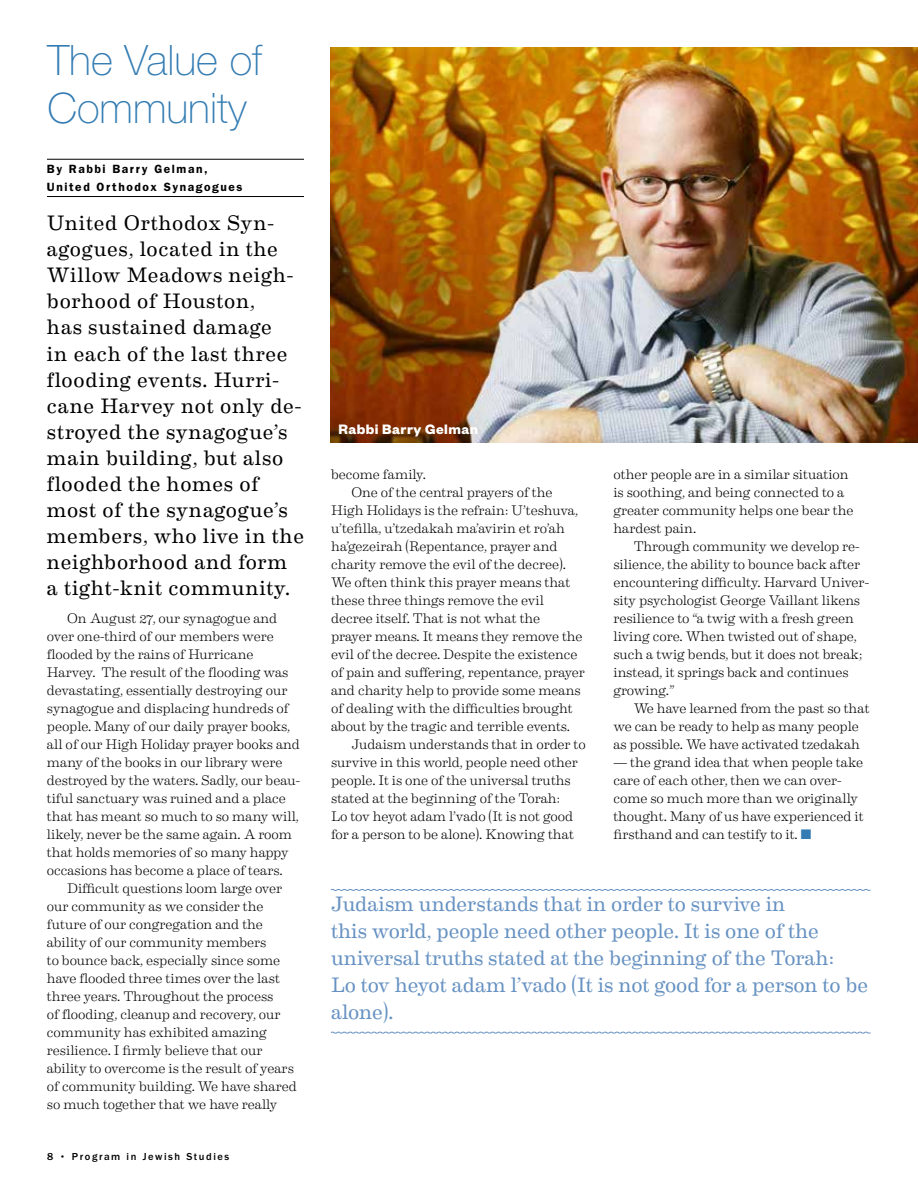
<style>
.page{position:relative;width:918px;height:1188px;background:#fff}
.page>*{position:absolute;margin:0;border:0;box-sizing:border-box;transform-origin:0 0}
.t1{font:100 42px/48px "Helvetica Neue LT Std";color:#337cb3}
.t2{font:21px/26.1px "Eames Century Modern";letter-spacing:.03em;color:#000}
.t3{font:21px/27px "Eames Century Modern";letter-spacing:-.005em;color:#6792c2}
.t4{font:700 15px "Founders Grotesk";letter-spacing:.03em;color:#fff}
.t5{font:300 13.8px/18px "Eames Century Modern";letter-spacing:-.01em;color:#000}
.t6{font:600 12px/18px "ITC Franklin Gothic Std";letter-spacing:.13em;color:#000}
.t7{font:500 10.5px "ITC Franklin Gothic Std";letter-spacing:.15em;color:#000}
.s1{color:#337cb3}
</style>
<div class="page">
<img style="left:331px;top:48px;width:587px;height:395px">
<hr style="left:47px;top:159px;width:257px;height:1px;background:#000">
<hr style="left:47px;top:196px;width:257px;height:1px;background:#000">
<svg style="left:330px;top:889px;width:541px;height:2px"></svg>
<svg style="left:330px;top:1031px;width:541px;height:3px"></svg>
<h1 class="t1" style="left:48px;top:36px;width:216px">The Value of<br>Community</h1>
<p class="t6" style="left:47px;top:160px;width:197px">By Rabbi Barry Gelman,<br>United Orthodox Synagogues</p>
<p class="t2" style="left:47px;top:208px;width:259px">United Orthodox Syn&shy;agogues, located in the<br>Willow Meadows neigh&shy;borhood of Houston,<br>has sustained damage<br>in each of the last three flooding events. Hurri&shy;cane Harvey not only de&shy;stroyed the synagogue’s main building, but also flooded the homes of most of the synagogue’s members, who live in the neighborhood and form<br>a tight-knit community.</p>
<p class="t5" style="left:47px;top:608px;width:255px;text-indent:20px">On August 27, our synagogue and over one-third of our members were flooded by the rains of Hurricane Harvey. The result of the flooding was devastating, essentially destroying our synagogue and displacing hundreds of people. Many of our daily prayer books, all of our High Holiday prayer books and many of the books in our library were destroyed by the waters. Sadly, our beau&shy;tiful sanctuary was ruined and a place that has meant so much to so many will, likely, never be the same again. A room that holds memories of so many happy occasions has become a place of tears.</p>
<p class="t5" style="left:47px;top:878px;width:252px;text-indent:20px">Difficult questions loom large over our community as we consider the future of our congregation and the ability of our community members<br>to bounce back, especially since some have flooded three times over the last three years. Throughout the process<br>of flooding, cleanup and recovery, our community has exhibited amazing resilience. I firmly believe that our ability to overcome is the result of years of community building. We have shared so much together that we have really</p>
<p class="t7" style="left:47px;top:1151px;width:184px">8 • Program in Jewish Studies</p>
<p class="t4" style="left:339px;top:420px;width:141px">Rabbi Barry Gelman</p>
<p class="t5" style="left:331px;top:465px;width:96px">become family.</p>
<p class="t5" style="left:351px;top:483px;width:203px">One of the central prayers of the</p>
<p class="t5" style="left:331px;top:501px;width:248px">High Holidays is the refrain: U’teshuva,</p>
<p class="t5" style="left:331px;top:519px;width:235px">u’tefilla, u’tzedakah ma’avirin et ro’ah</p>
<p class="t5" style="left:331px;top:537px;width:228px">ha’gezeirah (Repentance, prayer and</p>
<p class="t5" style="left:331px;top:555px;width:237px">charity remove the evil of the decree).</p>
<p class="t5" style="left:331px;top:573px;width:241px">We often think this prayer means that</p>
<p class="t5" style="left:331px;top:591px;width:214px">these three things remove the evil</p>
<p class="t5" style="left:331px;top:609px;width:211px">decree itself. That is not what the</p>
<p class="t5" style="left:331px;top:627px;width:253px">prayer means. It means they remove the</p>
<p class="t5" style="left:331px;top:645px;width:248px">evil of the decree. Despite the existence</p>
<p class="t5" style="left:331px;top:663px;width:255px">of pain and suffering, repentance, prayer</p>
<p class="t5" style="left:331px;top:681px;width:251px">and charity help to provide some means</p>
<p class="t5" style="left:331px;top:699px;width:243px">of dealing with the difficulties brought</p>
<p class="t5" style="left:331px;top:717px;width:240px">about by the tragic and terrible events.</p>
<p class="t5" style="left:351px;top:735px;width:236px">Judaism understands that in order to</p>
<p class="t5" style="left:331px;top:753px;width:248px">survive in this world, people need other</p>
<p class="t5" style="left:331px;top:771px;width:241px">people. It is one of the universal truths</p>
<p class="t5" style="left:331px;top:789px;width:231px">stated at the beginning of the Torah:</p>
<p class="t5" style="left:331px;top:807px;width:244px">Lo tov heyot adam l’vado (It is not good</p>
<p class="t5" style="left:331px;top:825px;width:244px">for a person to be alone). Knowing that</p>
<p class="t5" style="left:613px;top:465px;width:242px">other people are in a similar situation is soothing, and being connected to a greater community helps one bear the hardest pain.</p>
<p class="t5" style="left:613px;top:537px;width:257px;text-indent:20px">Through community we develop re&shy;silience, the ability to bounce back after encountering difficulty. Harvard Univer&shy;sity psychologist George Vaillant likens resilience to “a twig with a fresh green living core. When twisted out of shape, such a twig bends, but it does not break; instead, it springs back and continues growing.”</p>
<p class="t5" style="left:613px;top:699px;width:258px;text-indent:20px">We have learned from the past so that we can be ready to help as many people as possible. We have activated tzedakah</p>
<p class="t5" style="left:613px;top:753px;width:252px">— the grand idea that when people take care of each other, then we can over&shy;come so much more than we originally thought. Many of us have experienced it firsthand and can testify to it. <span class="s1">■</span></p>
<h2 class="t3" style="left:331px;top:889px;width:539px">Judaism understands that in order to survive in<br>this world, people need other people. It is one of the universal truths stated at the beginning of the Torah:<br>Lo tov heyot adam l’vado (It is not good for a person to be alone).</h2>
</div>
